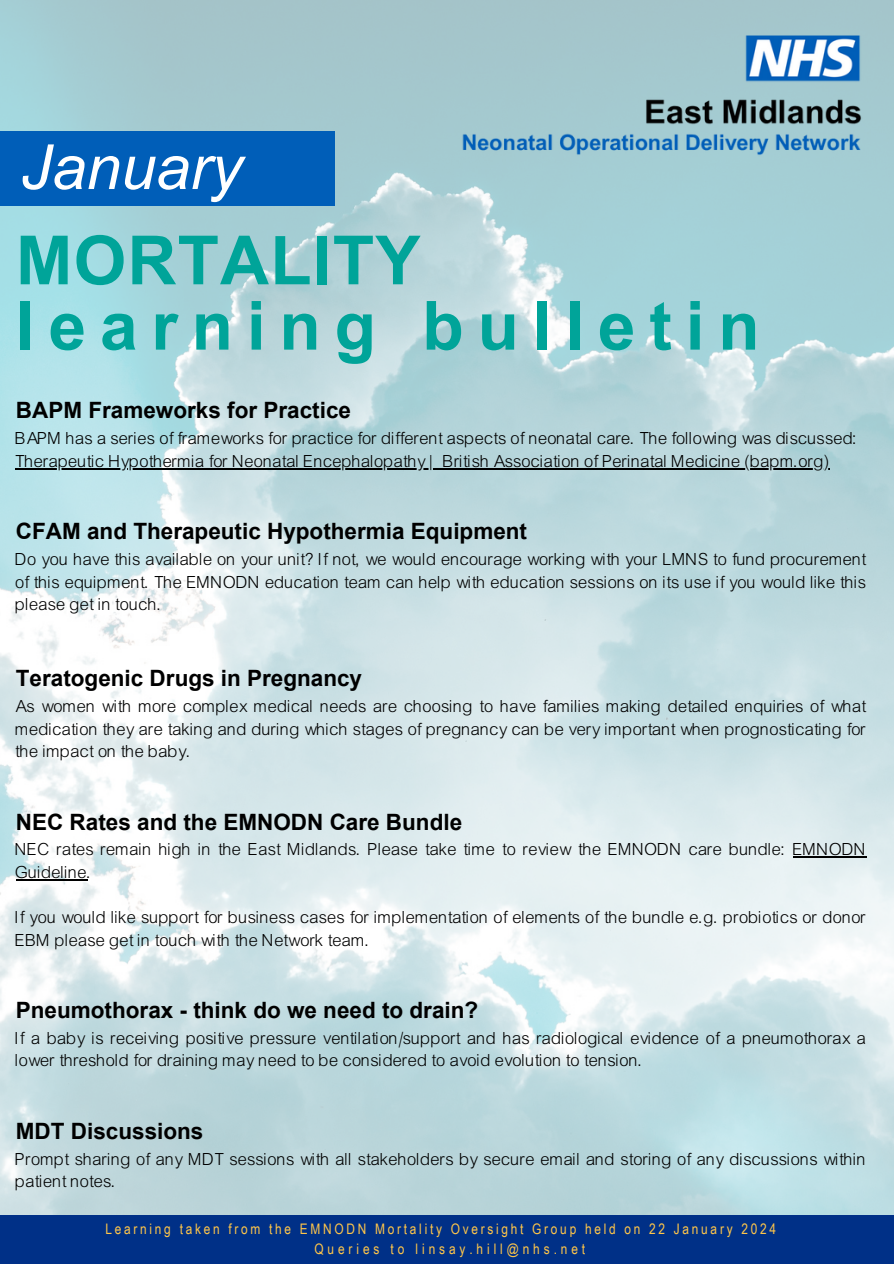
<style>
.page{position:relative;width:894px;height:1264px;background:#fff}
.page>*{position:absolute;margin:0;border:0;box-sizing:border-box;transform-origin:0 0}
.t1{font:700 67.8px "Arial";letter-spacing:.2em;color:#00a499}
.t2{font:700 67.8px "Arial";letter-spacing:.015em;color:#00a499}
.t3{font:italic 62.25px "Arial";color:#fff}
.t4{font:700 22.5px "Arial";color:#000}
.t5{font:18px/22.5px "Arial Lgt";color:#000}
.t6{font:14.55px "Arial Narrow";letter-spacing:.185em;color:#ffc649}
.t7{font:14.55px "Arial Narrow";letter-spacing:.27em;color:#ffc649}
</style>
<div class="page">
<div style="left:0;top:1214px;width:893px;height:49px;background:#003087"></div>
<img style="left:0;top:0;width:893px;height:1214px">
<img style="left:460px;top:35px;width:407px;height:133px">
<div style="left:0;top:131px;width:335px;height:74px;background:#005eb8"></div>
<hr style="left:793px;top:856px;width:73px;height:1px;background:#000">
<hr style="left:16px;top:879px;width:71px;height:1px;background:#000">
<hr style="left:16px;top:468px;width:813px;height:1px;background:#000">
<h1 class="t3" style="left:21px;top:133px;width:223px">January</h1>
<h4 class="t2" style="left:16px;top:223px;width:406px">MORTALITY</h4>
<h4 class="t1" style="left:16px;top:288px;width:745px">learning bulletin</h4>
<h4 class="t4" style="left:16px;top:398px;width:336px">BAPM Frameworks for Practice</h4>
<h4 class="t5" style="left:16px;top:427px;width:843px">BAPM has a series of frameworks for practice for different aspects of neonatal care. The following was discussed:</h4>
<h4 class="t5" style="left:16px;top:450px;width:815px">Therapeutic Hypothermia for Neonatal Encephalopathy | British Association of Perinatal Medicine (bapm.org)</h4>
<p class="t4" style="left:16px;top:519px;width:512px">CFAM and Therapeutic Hypothermia Equipment</p>
<p class="t5" style="left:16px;top:548px;width:852px;text-align:justify">Do you have this available on your unit? If not, we would encourage working with your LMNS to fund procurement of this equipment. The EMNODN education team can help with education sessions on its use if you would like this please get in touch.</p>
<p class="t4" style="left:16px;top:665px;width:347px">Teratogenic Drugs in Pregnancy</p>
<p class="t5" style="left:16px;top:695px;width:852px;text-align:justify">As women with more complex medical needs are choosing to have families making detailed enquiries of what medication they are taking and during which stages of pregnancy can be very important when prognosticating for the impact on the baby.</p>
<h3 class="t4" style="left:16px;top:809px;width:447px">NEC Rates and the EMNODN Care Bundle</h3>
<h3 class="t5" style="left:16px;top:838px;width:852px">NEC rates remain high in the East Midlands. Please take time to review the EMNODN care bundle: EMNODN<br>Guideline.</h3>
<h4 class="t5" style="left:16px;top:906px;width:852px">If you would like support for business cases for implementation of elements of the bundle e.g. probiotics or donor<br>EBM please get in touch with the Network team.</h4>
<p class="t4" style="left:16px;top:997px;width:463px">Pneumothorax - think do we need to drain?</p>
<p class="t5" style="left:16px;top:1027px;width:852px">If a baby is receiving positive pressure ventilation/support and has radiological evidence of a pneumothorax a lower threshold for draining may need to be considered to avoid evolution to tension.</p>
<h2 class="t4" style="left:16px;top:1118px;width:189px">MDT Discussions</h2>
<h2 class="t5" style="left:16px;top:1147px;width:852px">Prompt sharing of any MDT sessions with all stakeholders by secure email and storing of any discussions within patient notes.</h2>
<h4 class="t6" style="left:105px;top:1219px;width:671px">Learning taken from the EMNODN Mortality Oversight Group held on 22 January 2024</h4>
<h4 class="t7" style="left:314px;top:1240px;width:272px">Queries to linsay.hill@nhs.net</h4>
</div>
